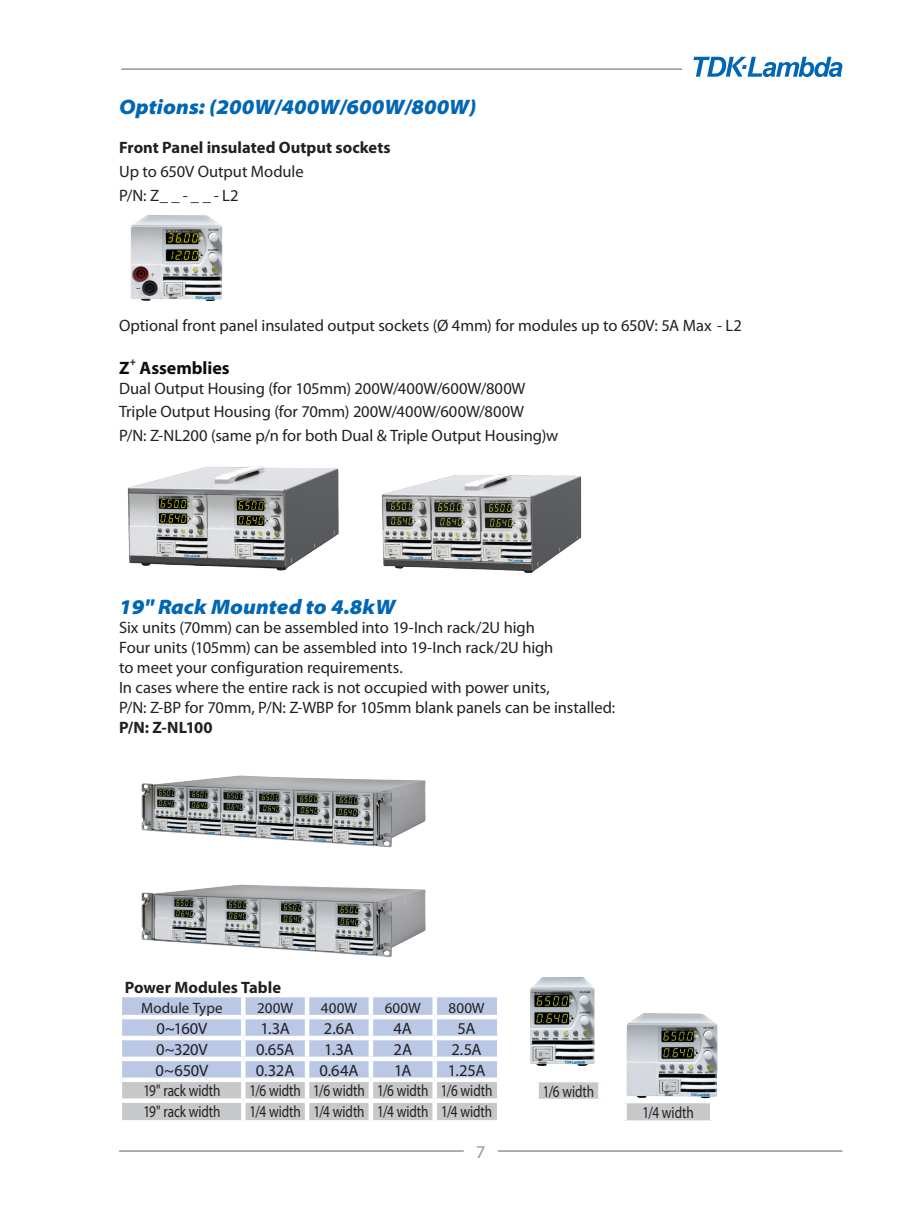
<style>
.page{position:relative;width:919px;height:1217px;background:#fff}
.page>*{position:absolute;margin:0;border:0;box-sizing:border-box;transform-origin:0 0}
.t1{font:italic 900 semi-expanded 21px "Myriad Pro";color:#0166b3}
.t2{font:700 18px "Myriad Pro";color:#0e0c11}
.t3{font:18px "Myriad Pro";color:#939598}
.t4{font:16.5px/19.8px "Myriad Pro";letter-spacing:-.005em;color:#231f20}
.t5{font:16.5px "Myriad Pro";letter-spacing:-.005em;color:#231f20;scale:.8 1}
.t6{font:700 16.5px "Myriad Pro";color:#231f20}
.t7{font:15px "Myriad Pro";letter-spacing:.005em;color:#231f20}
.t8{font:700 10.5px "Myriad Pro";color:#0e0c11}
</style>
<div class="page">
<hr style="left:121px;top:68px;width:561px;height:2px;background:#939598">
<hr style="left:119px;top:1149px;width:723px;height:2px;background:#939598">
<div style="left:464px;top:1143px;width:33px;height:72px;background:#fff"></div>
<svg style="left:693px;top:57px;width:149px;height:20px"></svg>
<img style="left:141px;top:775px;width:285px;height:73px">
<svg style="left:122px;top:997px;width:375px;height:122px;background:#c1cade"></svg>
<hr style="left:241px;top:997px;width:4px;height:17px;background:#fff">
<hr style="left:305px;top:997px;width:4px;height:17px;background:#fff">
<div style="left:368px;top:997px;width:5px;height:17px;background:#fff"></div>
<div style="left:432px;top:997px;width:5px;height:17px;background:#fff"></div>
<div style="left:122px;top:1014px;width:121px;height:5px;background:#fff"></div>
<div style="left:243px;top:1014px;width:64px;height:5px;background:#fff"></div>
<hr style="left:241px;top:1019px;width:4px;height:16px;background:#fff">
<div style="left:307px;top:1014px;width:64px;height:5px;background:#fff"></div>
<hr style="left:305px;top:1019px;width:4px;height:16px;background:#fff">
<div style="left:371px;top:1014px;width:63px;height:5px;background:#fff"></div>
<div style="left:368px;top:1019px;width:5px;height:16px;background:#fff"></div>
<div style="left:434px;top:1014px;width:63px;height:5px;background:#fff"></div>
<div style="left:432px;top:1019px;width:5px;height:16px;background:#fff"></div>
<svg style="left:122px;top:1035px;width:121px;height:4px"></svg>
<svg style="left:243px;top:1035px;width:64px;height:4px"></svg>
<hr style="left:241px;top:1039px;width:4px;height:17px;background:#fff">
<svg style="left:307px;top:1035px;width:64px;height:4px"></svg>
<hr style="left:305px;top:1039px;width:4px;height:17px;background:#fff">
<svg style="left:371px;top:1035px;width:63px;height:4px"></svg>
<div style="left:368px;top:1039px;width:5px;height:17px;background:#fff"></div>
<svg style="left:434px;top:1035px;width:63px;height:4px"></svg>
<div style="left:432px;top:1039px;width:5px;height:17px;background:#fff"></div>
<svg style="left:122px;top:1056px;width:121px;height:4px"></svg>
<svg style="left:243px;top:1056px;width:64px;height:4px"></svg>
<hr style="left:241px;top:1060px;width:4px;height:17px;background:#fff">
<svg style="left:307px;top:1056px;width:64px;height:4px"></svg>
<hr style="left:305px;top:1060px;width:4px;height:17px;background:#fff">
<svg style="left:371px;top:1056px;width:63px;height:4px"></svg>
<div style="left:368px;top:1060px;width:5px;height:17px;background:#fff"></div>
<svg style="left:434px;top:1056px;width:63px;height:4px"></svg>
<div style="left:432px;top:1060px;width:5px;height:17px;background:#fff"></div>
<svg style="left:122px;top:1077px;width:121px;height:4px"></svg>
<svg style="left:243px;top:1077px;width:64px;height:4px"></svg>
<hr style="left:241px;top:1081px;width:4px;height:17px;background:#fff">
<svg style="left:307px;top:1077px;width:64px;height:4px"></svg>
<hr style="left:305px;top:1081px;width:4px;height:17px;background:#fff">
<svg style="left:371px;top:1077px;width:63px;height:4px"></svg>
<div style="left:368px;top:1081px;width:5px;height:17px;background:#fff"></div>
<svg style="left:434px;top:1077px;width:63px;height:4px"></svg>
<div style="left:432px;top:1081px;width:5px;height:17px;background:#fff"></div>
<svg style="left:122px;top:1098px;width:121px;height:4px"></svg>
<svg style="left:243px;top:1098px;width:64px;height:4px"></svg>
<hr style="left:241px;top:1102px;width:4px;height:17px;background:#fff">
<svg style="left:307px;top:1098px;width:64px;height:4px"></svg>
<hr style="left:305px;top:1102px;width:4px;height:17px;background:#fff">
<svg style="left:371px;top:1098px;width:63px;height:4px"></svg>
<div style="left:368px;top:1102px;width:5px;height:17px;background:#fff"></div>
<svg style="left:434px;top:1098px;width:63px;height:4px"></svg>
<div style="left:432px;top:1102px;width:5px;height:17px;background:#fff"></div>
<img style="left:127px;top:466px;width:212px;height:105px">
<img style="left:382px;top:474px;width:200px;height:99px">
<svg style="left:539px;top:1082px;width:171px;height:38px"></svg>
<hr style="left:598px;top:1082px;width:4px;height:16px;background:#fff">
<hr style="left:622px;top:1082px;width:4px;height:16px;background:#fff">
<svg style="left:537px;top:1098px;width:63px;height:4px"></svg>
<hr style="left:600px;top:1098px;width:24px;height:4px;background:#fff">
<hr style="left:598px;top:1102px;width:4px;height:18px;background:#fff">
<hr style="left:624px;top:1098px;width:86px;height:4px;background:#fff">
<hr style="left:622px;top:1102px;width:4px;height:18px;background:#fff">
<img style="left:626px;top:1013px;width:92px;height:86px">
<img style="left:530px;top:977px;width:65px;height:89px">
<img style="left:141px;top:884px;width:285px;height:73px">
<img style="left:130px;top:215px;width:93px;height:86px">
<p class="t1" style="left:119px;top:92px;width:359px">Options: (200W/400W/600W/800W)</p>
<p class="t6" style="left:119px;top:137px;width:273px">Front Panel insulated Output sockets</p>
<p class="t4" style="left:119px;top:159px;width:186px;line-height:23.7px">Up to 650V Output Module<br>P/N: Z__-__-L2</p>
<p class="t4" style="left:119px;top:315px;width:624px">Optional front panel insulated output sockets (Ø 4mm) for modules up to 650V: 5A Max - L2</p>
<p class="t2" style="left:119px;top:356px;width:12px">Z</p>
<p class="t8" style="left:130px;top:354px;width:8px">+</p>
<p class="t2" style="left:139px;top:356px;width:92px">Assemblies</p>
<p class="t4" style="left:119px;top:376px;width:441px;line-height:23.7px">Dual Output Housing (for 105mm) 200W/400W/600W/800W<br>Triple Output Housing (for 70mm) 200W/400W/600W/800W<br>P/N: Z-NL200 (same p/n for both Dual &amp; Triple Output Housing)w</p>
<p class="t1" style="left:119px;top:592px;width:278px">19" Rack Mounted to 4.8kW</p>
<p class="t4" style="left:119px;top:617px;width:497px">Six units (70mm) can be assembled into 19-Inch rack/2U high<br>Four units (105mm) can be assembled into 19-Inch rack/2U high<br>to meet your configuration requirements.<br>In cases where the entire rack is not occupied with power units,<br>P/N: Z-BP for 70mm, P/N: Z-WBP for 105mm blank panels can be installed:</p>
<p class="t6" style="left:119px;top:716px;width:95px">P/N: Z-NL100</p>
<p class="t6" style="left:125px;top:976px;width:158px">Power Modules Table</p>
<p class="t7" style="left:141px;top:998px;width:83px">Module Type</p>
<p class="t7" style="left:257px;top:998px;width:37px">200W</p>
<p class="t7" style="left:321px;top:998px;width:38px">400W</p>
<p class="t7" style="left:385px;top:998px;width:38px">600W</p>
<p class="t7" style="left:448px;top:998px;width:38px">800W</p>
<p class="t4" style="left:156px;top:1017px;width:52px">0~160V</p>
<p class="t4" style="left:260px;top:1017px;width:31px">1.3A</p>
<p class="t4" style="left:324px;top:1017px;width:32px">2.6A</p>
<p class="t4" style="left:393px;top:1017px;width:20px">4A</p>
<p class="t4" style="left:457px;top:1017px;width:20px">5A</p>
<p class="t4" style="left:156px;top:1038px;width:53px">0~320V</p>
<p class="t4" style="left:256px;top:1038px;width:39px">0.65A</p>
<p class="t4" style="left:324px;top:1038px;width:31px">1.3A</p>
<p class="t4" style="left:393px;top:1038px;width:20px">2A</p>
<p class="t4" style="left:451px;top:1038px;width:32px">2.5A</p>
<p class="t4" style="left:155px;top:1059px;width:54px">0~650V</p>
<p class="t4" style="left:256px;top:1059px;width:40px">0.32A</p>
<p class="t4" style="left:319px;top:1059px;width:40px">0.64A</p>
<p class="t4" style="left:394px;top:1059px;width:19px">1A</p>
<p class="t4" style="left:447px;top:1059px;width:39px">1.25A</p>
<p class="t5" style="left:143px;top:1080px;width:98px">19" rack width</p>
<p class="t5" style="left:249px;top:1080px;width:305px">1/6 width 1/6 width 1/6 width 1/6 width</p>
<p class="t5" style="left:143px;top:1101px;width:98px">19" rack width</p>
<p class="t5" style="left:249px;top:1101px;width:305px">1/4 width 1/4 width 1/4 width 1/4 width</p>
<p class="t3" style="left:476px;top:1140px;width:11px">7</p>
<p class="t5" style="left:542px;top:1080px;width:66px">1/6 width</p>
<p class="t5" style="left:642px;top:1101px;width:65px">1/4 width</p>
</div>
